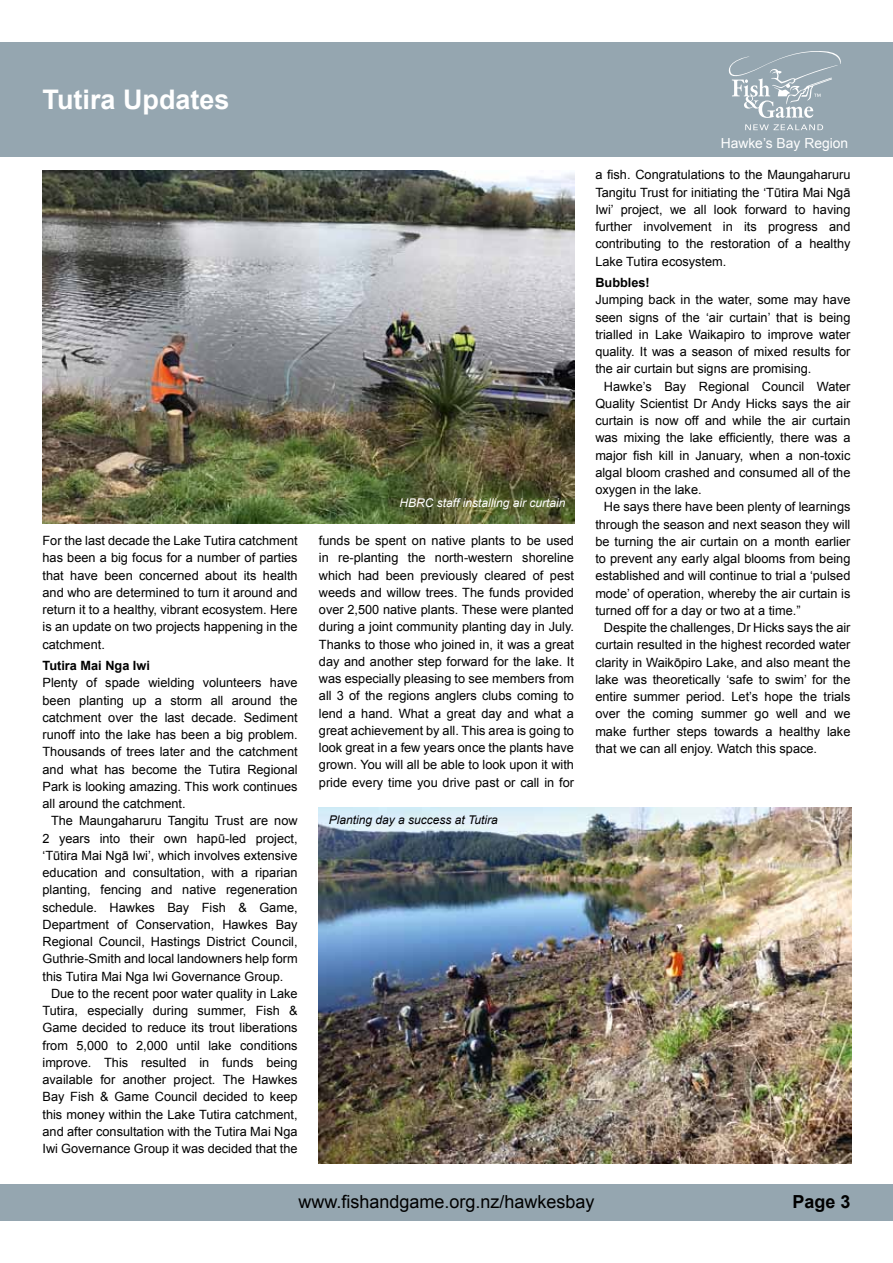
<style>
.page{position:relative;width:893px;height:1263px;background:#fff}
.page>*{position:absolute;margin:0;border:0;box-sizing:border-box;transform-origin:0 0}
.t1{font:700 27px "Arial";color:#fff}
.t2{font:18px "Arial";color:#000}
.t3{font:700 18px "Arial";color:#000}
.t4{font:13.8px "Arial";color:#fff}
.t5{font:12.75px/17.2px "Arial";color:#000;text-align:justify}
.t6{font:700 12.75px "Arial";color:#000}
.t7{font:italic 12px "Arial";color:#fff}
.t8{font:italic 12px "Arial";color:#000}
</style>
<div class="page">
<div style="left:0;top:43px;width:893px;height:114px;background:#95a6b0"></div>
<div style="left:0;top:1183px;width:893px;height:37px;background:#95a6b0"></div>
<svg style="left:745px;top:124px;width:78px;height:6px"></svg>
<svg style="left:729px;top:51px;width:112px;height:67px"></svg>
<img style="left:43px;top:170px;width:531px;height:353px">
<img style="left:319px;top:807px;width:532px;height:356px">
<h1 class="t1" style="left:43px;top:81px;width:189px">Tutira Updates</h1>
<p class="t5" style="left:43px;top:532px;width:257px">For the last decade the Lake Tutira catchment has been a big focus for a number of parties that have been concerned about its health and who are determined to turn it around and return it to a healthy, vibrant ecosystem. Here is an update on two projects happening in the catchment.</p>
<p class="t6" style="left:43px;top:657px;width:109px">Tutira Mai Nga Iwi</p>
<p class="t5" style="left:43px;top:674px;width:257px">Plenty of spade wielding volunteers have been planting up a storm all around the catchment over the last decade. Sediment runoff into the lake has been a big problem.<br>Thousands of trees later and the catchment and what has become the Tutira Regional Park is looking amazing. This work continues all around the catchment.</p>
<p class="t5" style="left:43px;top:812px;width:257px;text-indent:9px">The Maungaharuru Tangitu Trust are now 2 years into their own hapū-led project, ‘Tūtira Mai Ngā Iwi’, which involves extensive education and consultation, with a riparian planting, fencing and native regeneration schedule. Hawkes Bay Fish &amp; Game, Department of Conservation, Hawkes Bay Regional Council, Hastings District Council, Guthrie-Smith and local landowners help form this Tutira Mai Nga Iwi Governance Group.</p>
<p class="t5" style="left:43px;top:985px;width:257px;text-indent:9px">Due to the recent poor water quality in Lake Tutira, especially during summer, Fish &amp; Game decided to reduce its trout liberations from 5,000 to 2,000 until lake conditions improve. This resulted in funds being available for another project. The Hawkes Bay Fish &amp; Game Council decided to keep this money within the Lake Tutira catchment, and after consultation with the Tutira Mai Nga Iwi Governance Group it was decided that the</p>
<p class="t7" style="left:399px;top:495px;width:168px">HBRC staff installing air curtain</p>
<p class="t5" style="left:319px;top:532px;width:257px">funds be spent on native plants to be used in re-planting the north-western shoreline which had been previously cleared of pest weeds and willow trees. The funds provided over 2,500 native plants. These were planted during a joint community planting day in July.<br>Thanks to those who joined in, it was a great day and another step forward for the lake. It was especially pleasing to see members from all 3 of the regions anglers clubs coming to lend a hand. What a great day and what a great achievement by all. This area is going to look great in a few years once the plants have grown. You will all be able to look upon it with pride every time you drive past or call in for</p>
<p class="t8" style="left:329px;top:812px;width:171px">Planting day a success at Tutira</p>
<p class="t4" style="left:721px;top:134px;width:129px">Hawke’s Bay Region</p>
<p class="t5" style="left:595px;top:166px;width:257px">a fish. Congratulations to the Maungaharuru Tangitu Trust for initiating the ‘Tūtira Mai Ngā Iwi’ project, we all look forward to having further involvement in its progress and contributing to the restoration of a healthy Lake Tutira ecosystem.</p>
<p class="t6" style="left:595px;top:274px;width:56px">Bubbles!</p>
<p class="t5" style="left:595px;top:291px;width:257px">Jumping back in the water, some may have seen signs of the ‘air curtain’ that is being trialled in Lake Waikapiro to improve water quality. It was a season of mixed results for the air curtain but signs are promising.</p>
<p class="t5" style="left:595px;top:378px;width:257px;text-indent:9px">Hawke’s Bay Regional Council Water Quality Scientist Dr Andy Hicks says the air curtain is now off and while the air curtain was mixing the lake efficiently, there was a major fish kill in January, when a non-toxic algal bloom crashed and consumed all of the oxygen in the lake.</p>
<p class="t5" style="left:595px;top:498px;width:257px;text-indent:9px">He says there have been plenty of learnings through the season and next season they will be turning the air curtain on a month earlier to prevent any early algal blooms from being established and will continue to trial a ‘pulsed mode’ of operation, whereby the air curtain is turned off for a day or two at a time.”</p>
<p class="t5" style="left:595px;top:619px;width:257px;text-indent:9px">Despite the challenges, Dr Hicks says the air curtain resulted in the highest recorded water clarity in Waikōpiro Lake, and also meant the lake was theoretically ‘safe to swim’ for the entire summer period. Let’s hope the trials over the coming summer go well and we make further steps towards a healthy lake that we can all enjoy. Watch this space.</p>
<h2 class="t2" style="left:298px;top:1189px;width:298px">www.fishandgame.org.nz/hawkesbay</h2>
<h2 class="t3" style="left:792px;top:1189px;width:60px">Page 3</h2>
</div>
